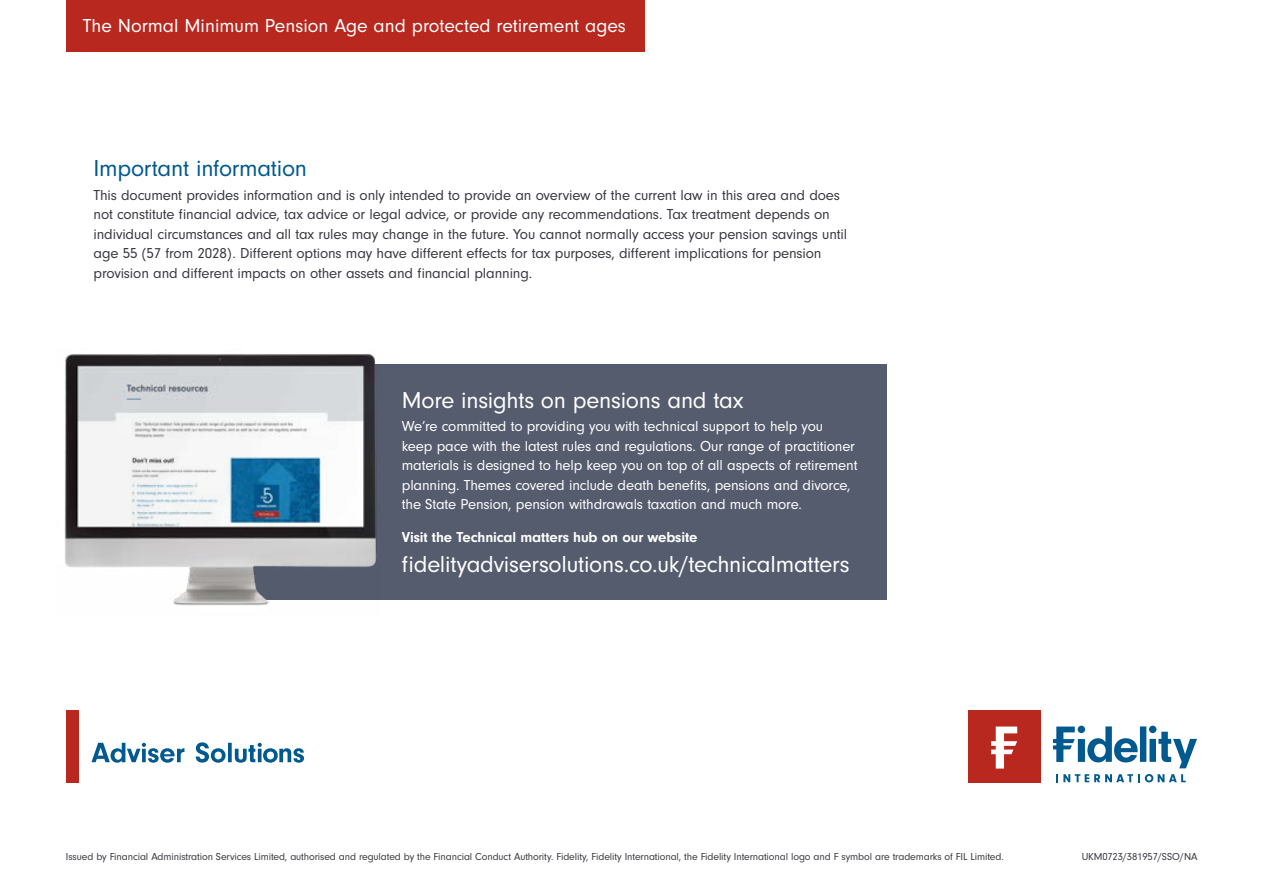
<style>
.page{position:relative;width:1263px;height:893px;background:#fff}
.page>*{position:absolute;margin:0;border:0;box-sizing:border-box;transform-origin:0 0}
.t1{font:24px "Neuzeit Gro";letter-spacing:-.01em;color:#fff}
.t2{font:24px "Neuzeit Gro";letter-spacing:-.01em;color:#00598f}
.t3{font:19.5px "Neuzeit Gro";color:#fff}
.t4{font:15px/19.5px "Neuzeit Gro";letter-spacing:-.01em;color:#383941}
.t5{font:15px/19.5px "Neuzeit Gro";letter-spacing:-.01em;color:#fff}
.t6{font:700 15px "Neuzeit Gro";letter-spacing:-.01em;color:#fff}
.t7{font:10.5px "Neuzeit Gro";letter-spacing:-.01em;color:#383941}
</style>
<div class="page">
<div style="left:968px;top:710px;width:72px;height:72px;background:#b8281f"></div>
<svg style="left:991px;top:726px;width:26px;height:42px"></svg>
<svg style="left:1053px;top:726px;width:144px;height:42px"></svg>
<svg style="left:1056px;top:774px;width:130px;height:8px"></svg>
<div style="left:66px;top:710px;width:13px;height:72px;background:#b8281f"></div>
<svg style="left:91px;top:742px;width:213px;height:21px"></svg>
<div style="left:193px;top:364px;width:694px;height:235px;background:#555c6e"></div>
<img style="left:64px;top:353px;width:318px;height:253px">
<div style="left:66px;top:0;width:578px;height:51px;background:#b8281f"></div>
<h2 class="t3" style="left:83px;top:15px;width:544px">The Normal Minimum Pension Age and protected retirement ages</h2>
<h1 class="t2" style="left:94px;top:155px;width:215px">Important information</h1>
<p class="t4" style="left:94px;top:185px;width:755px">This document provides information and is only intended to provide an overview of the current law in this area and does not constitute financial advice, tax advice or legal advice, or provide any recommendations. Tax treatment depends on individual circumstances and all tax rules may change in the future. You cannot normally access your pension savings until age 55 (57 from 2028). Different options may have different effects for tax purposes, different implications for pension provision and different impacts on other assets and financial planning.</p>
<h1 class="t1" style="left:402px;top:387px;width:343px">More insights on pensions and tax</h1>
<p class="t5" style="left:402px;top:417px;width:457px">We’re committed to providing you with technical support to help you<br>keep pace with the latest rules and regulations. Our range of practitioner materials is designed to help keep you on top of all aspects of retirement planning. Themes covered include death benefits, pensions and divorce, the State Pension, pension withdrawals taxation and much more.</p>
<p class="t6" style="left:402px;top:528px;width:297px">Visit the Technical matters hub on our website</p>
<h1 class="t1" style="left:402px;top:551px;width:449px">fidelityadvisersolutions.co.uk/technicalmatters</h1>
<p class="t7" style="left:66px;top:851px;width:939px">Issued by Financial Administration Services Limited, authorised and regulated by the Financial Conduct Authority. Fidelity, Fidelity International, the Fidelity International logo and F symbol are trademarks of FIL Limited.</p>
<p class="t7" style="left:1082px;top:851px;width:117px">UKM0723/381957/SSO/NA</p>
</div>
